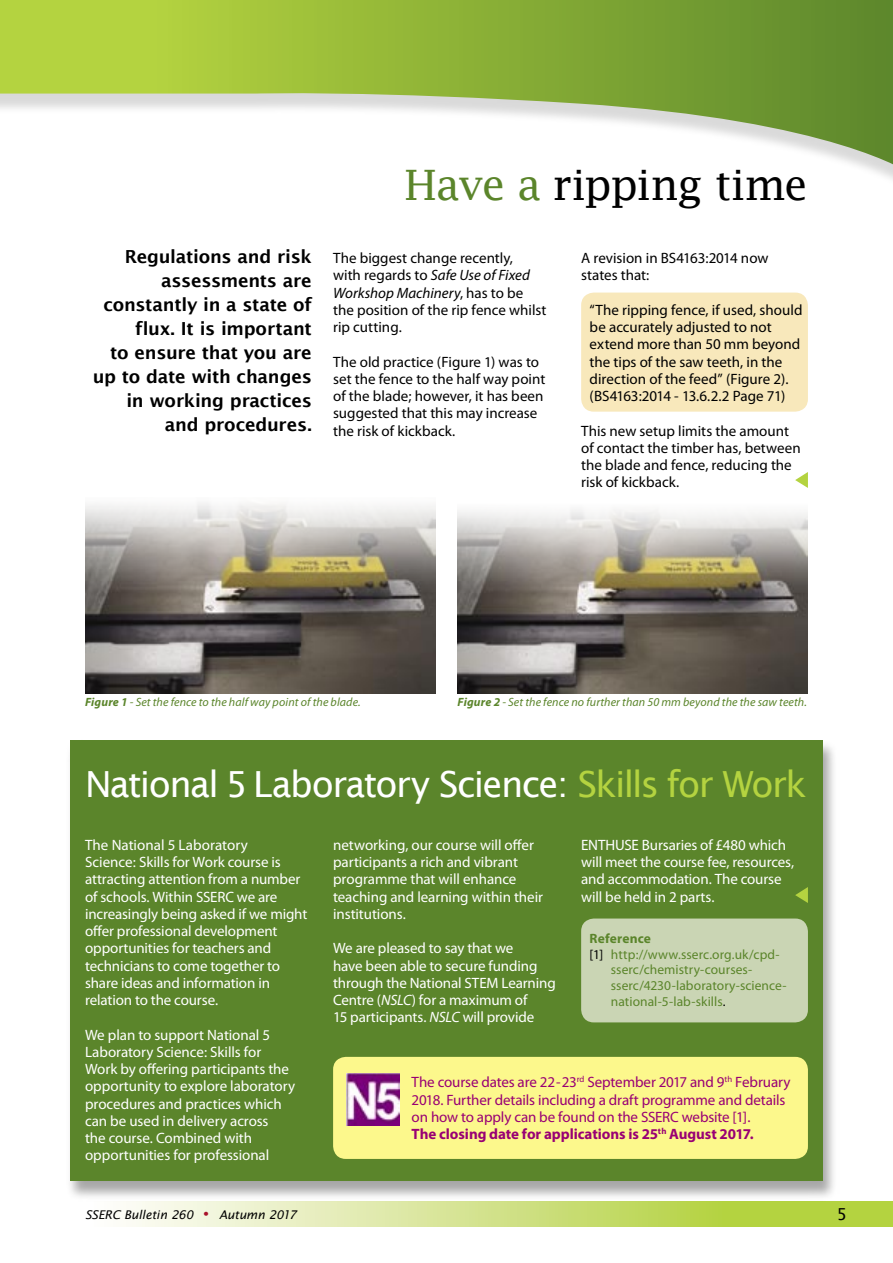
<style>
.page{position:relative;width:893px;height:1263px;background:#fff}
.page>*{position:absolute;margin:0;border:0;box-sizing:border-box;transform-origin:0 0}
.t1{font:42px "Lucida Fax";letter-spacing:-.03em;color:#000}
.Heading_3__sans_small{font:36px "Lucida Sans";letter-spacing:-.045em;color:#fff}
.Intro{font:600 18px/24px "Lucida Sans";letter-spacing:-.015em;color:#000;text-align:right}
.t2{font:16.5px "Lucida Sans";color:#000}
.body1{font:15px/17.2px "Myriad Pro";letter-spacing:-.005em;color:#fff}
.body1-2{font:15px/17.2px "Myriad Pro";color:#000}
.body1-3{font:15px/17.2px "Myriad Pro";letter-spacing:-.01em;color:#990074}
.body1-4{font:700 15px "Myriad Pro";letter-spacing:-.005em;color:#990074}
.references_resources{font:13.5px/15.8px "Myriad Pro";letter-spacing:.005em;color:#5b852b}
.references_bold{font:700 13.5px "Myriad Pro";letter-spacing:.01em;color:#5b852b}
.t3{font:italic 12px "Myriad Pro";letter-spacing:.01em;color:#5b852b}
.t4{font:italic 12px "Lucida Sans";letter-spacing:-.005em;color:#000}
.s1{color:#5b852b}
.s2{font-style:italic}
.s3{font-weight:700}
.s4{color:#b4d340}
.s5{color:#000}
.s6{font-style:normal;font-size:28.5px;color:#a9122a}
</style>
<div class="page">
<svg style="left:0;top:0;width:893px;height:173px"></svg>
<svg style="left:123px;top:1201px;width:770px;height:26px;background:#d1e289"></svg>
<div style="left:581px;top:293px;width:227px;height:119px;background:#f8e8bb"></div>
<img style="left:85px;top:503px;width:350px;height:191px">
<img style="left:458px;top:509px;width:350px;height:185px">
<svg style="left:795px;top:472px;width:13px;height:16px"></svg>
<div style="left:65px;top:739px;width:775px;height:462px;background:#000;opacity:.35"></div>
<div style="left:70px;top:740px;width:753px;height:441px;background:#5b852b"></div>
<div style="left:581px;top:918px;width:227px;height:104px;background:#cad5b4"></div>
<div style="left:333px;top:1057px;width:475px;height:102px;background:#fcf88c"></div>
<img style="left:347px;top:1073px;width:53px;height:52px">
<svg style="left:795px;top:887px;width:13px;height:16px"></svg>
<p class="Intro" style="left:104px;top:244px;width:210px">Regulations and risk assessments are constantly in a state of flux. It is important</p>
<p class="Intro" style="left:110px;top:340px;width:203px">to ensure that you are</p>
<p class="Intro" style="left:93px;top:364px;width:221px">up to date with changes in working practices</p>
<p class="Intro" style="left:165px;top:412px;width:149px">and procedures.</p>
<p class="t1" style="left:404px;top:161px;width:405px"><span class="s1">Have a</span> ripping time</p>
<p class="body1-2" style="left:333px;top:250px;width:198px">The biggest change recently, with regards to <span class="s2">Safe Use of Fixed<br>Workshop Machinery</span>, has to be</p>
<p class="body1-2" style="left:333px;top:301px;width:215px">the position of the rip fence whilst rip cutting.</p>
<p class="body1-2" style="left:333px;top:353px;width:214px">The old practice (Figure 1) was to set the fence to the half way point of the blade; however, it has been suggested that this may increase the risk of kickback.</p>
<p class="body1-2" style="left:581px;top:250px;width:189px">A revision in BS4163:2014 now states that:</p>
<p class="body1-2" style="left:590px;top:301px;width:214px">“The ripping fence, if used, should be accurately adjusted to not extend more than 50 mm beyond the tips of the saw teeth, in the direction of the feed” (Figure 2). (BS4163:2014 - 13.6.2.2 Page 71)</p>
<p class="body1-2" style="left:581px;top:422px;width:221px">This new setup limits the amount of contact the timber has, between the blade and fence, reducing the risk of kickback.</p>
<p class="t3" style="left:85px;top:695px;width:277px"><span class="s3">Figure 1</span> - Set the fence to the half way point of the blade.</p>
<p class="t3" style="left:458px;top:695px;width:351px"><span class="s3">Figure 2</span> - Set the fence no further than 50 mm beyond the the saw teeth.</p>
<p class="Heading_3__sans_small" style="left:85px;top:764px;width:723px">National 5 Laboratory Science: <span class="s4">Skills for Work</span></p>
<p class="body1" style="left:333px;top:836px;width:211px">networking, our course will offer participants a rich and vibrant programme that will enhance teaching and learning within their institutions.</p>
<p class="body1" style="left:333px;top:940px;width:224px">We are pleased to say that we<br>have been able to secure funding through the National STEM Learning<br>Centre (<span class="s2">NSLC</span>) for a maximum of<br>15 participants. <span class="s2">NSLC</span> will provide</p>
<p class="body1" style="left:581px;top:836px;width:214px">ENTHUSE Bursaries of £480 which will meet the course fee, resources, and accommodation. The course</p>
<p class="body1" style="left:581px;top:888px;width:135px">will be held in 2 parts.</p>
<p class="references_bold" style="left:590px;top:931px;width:63px">Reference</p>
<p class="references_resources" style="left:611px;top:946px;width:177px;text-indent:-21px"><span class="s5">[1]</span> http://www.sserc.org.uk/cpd&shy;sserc/chemistry-courses&shy;sserc/4230-laboratory-science&shy;national-5-lab-skills<span class="s5">.</span></p>
<p class="body1" style="left:85px;top:836px;width:224px">The National 5 Laboratory<br>Science: Skills for Work course is attracting attention from a number of schools. Within SSERC we are increasingly being asked if we might offer professional development opportunities for teachers and technicians to come together to share ideas and information in relation to the course.</p>
<p class="body1" style="left:85px;top:1026px;width:187px">We plan to support National 5</p>
<p class="body1" style="left:85px;top:1043px;width:212px">Laboratory Science: Skills for<br>Work by offering participants the opportunity to explore laboratory procedures and practices which can be used in delivery across<br>the course. Combined with opportunities for professional</p>
<p class="body1-3" style="left:412px;top:1074px;width:380px">The course dates are 22-23<sup>rd</sup> September 2017 and 9<sup>th</sup> February<br>2018. Further details including a draft programme and details</p>
<p class="body1-3" style="left:412px;top:1108px;width:340px">on how to apply can be found on the SSERC website [1].</p>
<p class="body1-4" style="left:412px;top:1125px;width:344px">The closing date for applications is 25<sup>th</sup> August 2017.</p>
<p class="t4" style="left:85px;top:1208px;width:213px">SSERC Bulletin 260 <span class="s6">•</span> Autumn 2017</p>
<p class="t2" style="left:837px;top:1204px;width:12px">5</p>
</div>
